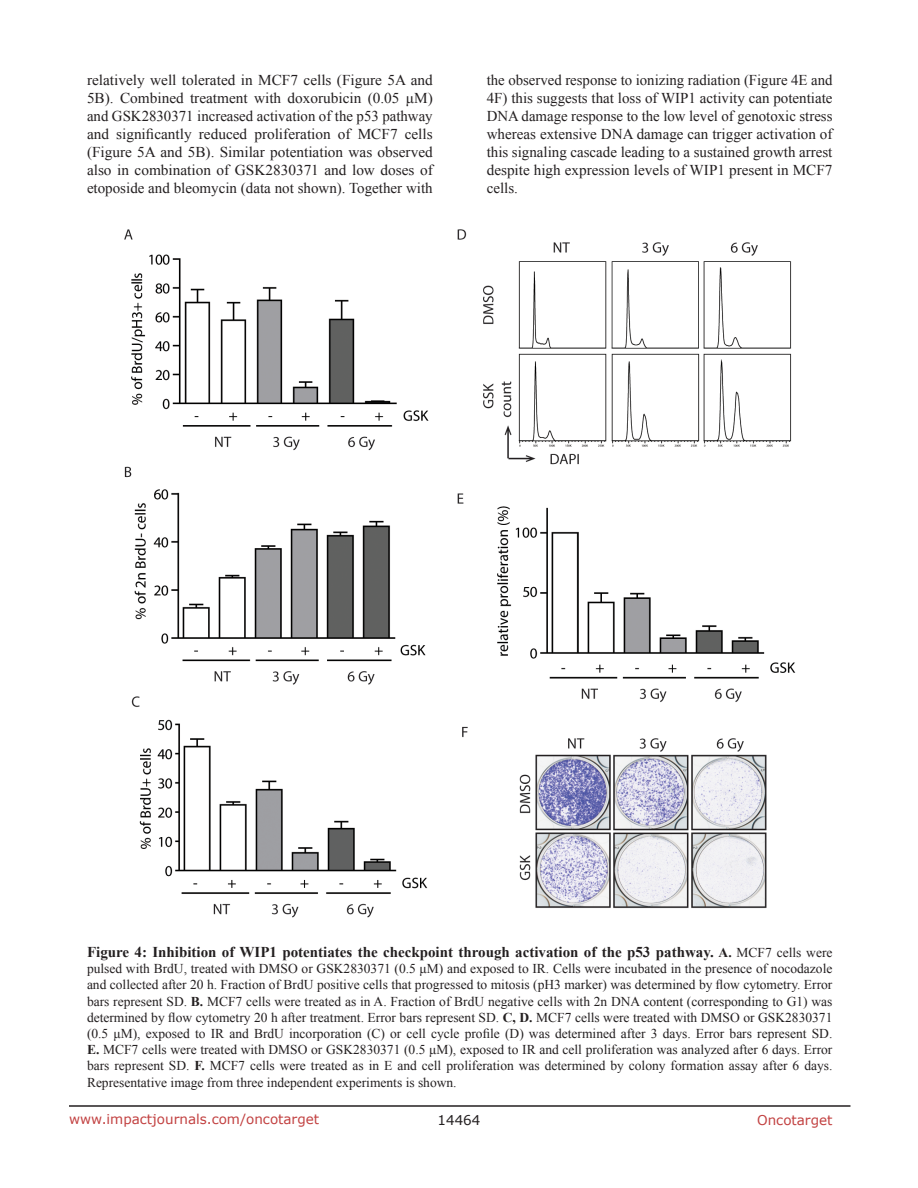
<style>
.page{position:relative;width:918px;height:1188px;background:#fff}
.page>*{position:absolute;margin:0;border:0;box-sizing:border-box;transform-origin:0 0}
.BodyText{font:15px/18px "Times New Roman";color:#231f20;text-align:justify}
.figuretext{font:700 15px "Times New Roman";color:#231f20}
.figuretext-2{font:13.5px/16.2px "Times New Roman";color:#231f20;text-align:justify}
.t1{font:13.5px "Verdana";color:#c24141}
.t2{font:13.5px "Verdana";color:#231f20}
.s1{font-size:13.5px}
.s2{font-weight:400;font-size:13.5px}
.s3{font-weight:700}
</style>
<div class="page">
<hr style="left:69px;top:1105px;width:781px;height:2px;background:#231f20">
<img style="left:124px;top:229px;width:672px;height:689px">
<p class="BodyText" style="left:87px;top:71px;width:347px">relatively well tolerated in MCF7 cells (Figure 5A and 5B). Combined treatment with doxorubicin (0.05 μM) and GSK2830371 increased activation of the p53 pathway and significantly reduced proliferation of MCF7 cells (Figure 5A and 5B). Similar potentiation was observed also in combination of GSK2830371 and low doses of etoposide and bleomycin (data not shown). Together with</p>
<p class="BodyText" style="left:487px;top:71px;width:347px">the observed response to ionizing radiation (Figure 4E and 4F) this suggests that loss of WIP1 activity can potentiate DNA damage response to the low level of genotoxic stress whereas extensive DNA damage can trigger activation of this signaling cascade leading to a sustained growth arrest despite high expression levels of WIP1 present in MCF7 cells.</p>
<p class="figuretext" style="left:87px;top:942px;width:747px">Figure 4: Inhibition of WIP1 potentiates the checkpoint through activation of the p53 pathway. <span class="s1">A.</span> <span class="s2">MCF7 cells were</span></p>
<p class="figuretext-2" style="left:87px;top:960px;width:747px">pulsed with BrdU, treated with DMSO or GSK2830371 (0.5 μM) and exposed to IR. Cells were incubated in the presence of nocodazole and collected after 20 h. Fraction of BrdU positive cells that progressed to mitosis (pH3 marker) was determined by flow cytometry. Error bars represent SD. <span class="s3">B.</span> MCF7 cells were treated as in A. Fraction of BrdU negative cells with 2n DNA content (corresponding to G1) was determined by flow cytometry 20 h after treatment. Error bars represent SD. <span class="s3">C, D.</span> MCF7 cells were treated with DMSO or GSK2830371 (0.5 μM), exposed to IR and BrdU incorporation (C) or cell cycle profile (D) was determined after 3 days. Error bars represent SD.<br><span class="s3">E.</span> MCF7 cells were treated with DMSO or GSK2830371 (0.5 μM), exposed to IR and cell proliferation was analyzed after 6 days. Error bars represent SD. <span class="s3">F.</span> MCF7 cells were treated as in E and cell proliferation was determined by colony formation assay after 6 days.<br>Representative image from three independent experiments is shown.</p>
<p class="t1" style="left:69px;top:1110px;width:252px">www.impactjournals.com/oncotarget</p>
<p class="t2" style="left:438px;top:1111px;width:44px">14464</p>
<p class="t1" style="left:757px;top:1111px;width:77px">Oncotarget</p>
</div>
